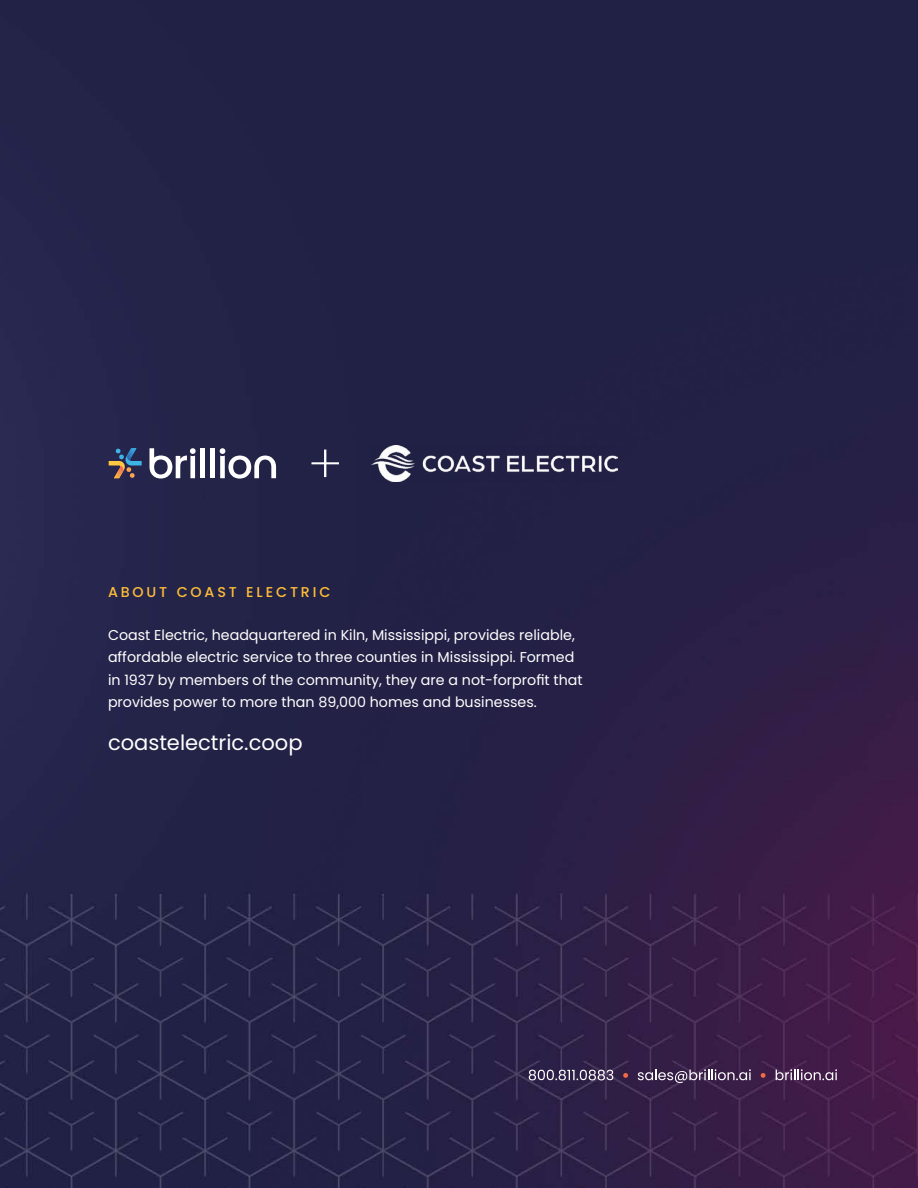
<style>
.page{position:relative;width:918px;height:1188px;background:#fff}
.page>*{position:absolute;margin:0;border:0;box-sizing:border-box;transform-origin:0 0}
.t1{font:21px "Poppins";color:#fff}
.t2{font:14.25px/22.5px "Poppins";color:#fff}
.t3{font:500 14.25px "Poppins";letter-spacing:.2em;color:#febd36}
</style>
<div class="page">
<img style="left:0;top:0;width:918px;height:1188px">
<svg style="left:529px;top:1070px;width:84px;height:10px"></svg>
<svg style="left:623px;top:1073px;width:5px;height:5px"></svg>
<svg style="left:638px;top:1069px;width:113px;height:14px;background:#695775"></svg>
<svg style="left:761px;top:1073px;width:5px;height:5px"></svg>
<svg style="left:776px;top:1069px;width:61px;height:11px"></svg>
<div style="left:200px;top:448px;width:5px;height:30px;background:#fff"></div>
<div style="left:210px;top:448px;width:5px;height:30px;background:#fff"></div>
<svg style="left:150px;top:448px;width:46px;height:31px"></svg>
<svg style="left:220px;top:448px;width:56px;height:31px"></svg>
<svg style="left:109px;top:448px;width:33px;height:30px"></svg>
<svg style="left:311px;top:450px;width:28px;height:27px"></svg>
<img style="left:371px;top:446px;width:246px;height:35px">
<p class="t3" style="left:108px;top:584px;width:224px">ABOUT COAST ELECTRIC</p>
<p class="t2" style="left:108px;top:624px;width:476px">Coast Electric, headquartered in Kiln, Mississippi, provides reliable, affordable electric service to three counties in Mississippi. Formed in 1937 by members of the community, they are a not-forprofit that provides power to more than 89,000 homes and businesses.</p>
<h1 class="t1" style="left:108px;top:731px;width:196px">coastelectric.coop</h1>
</div>
